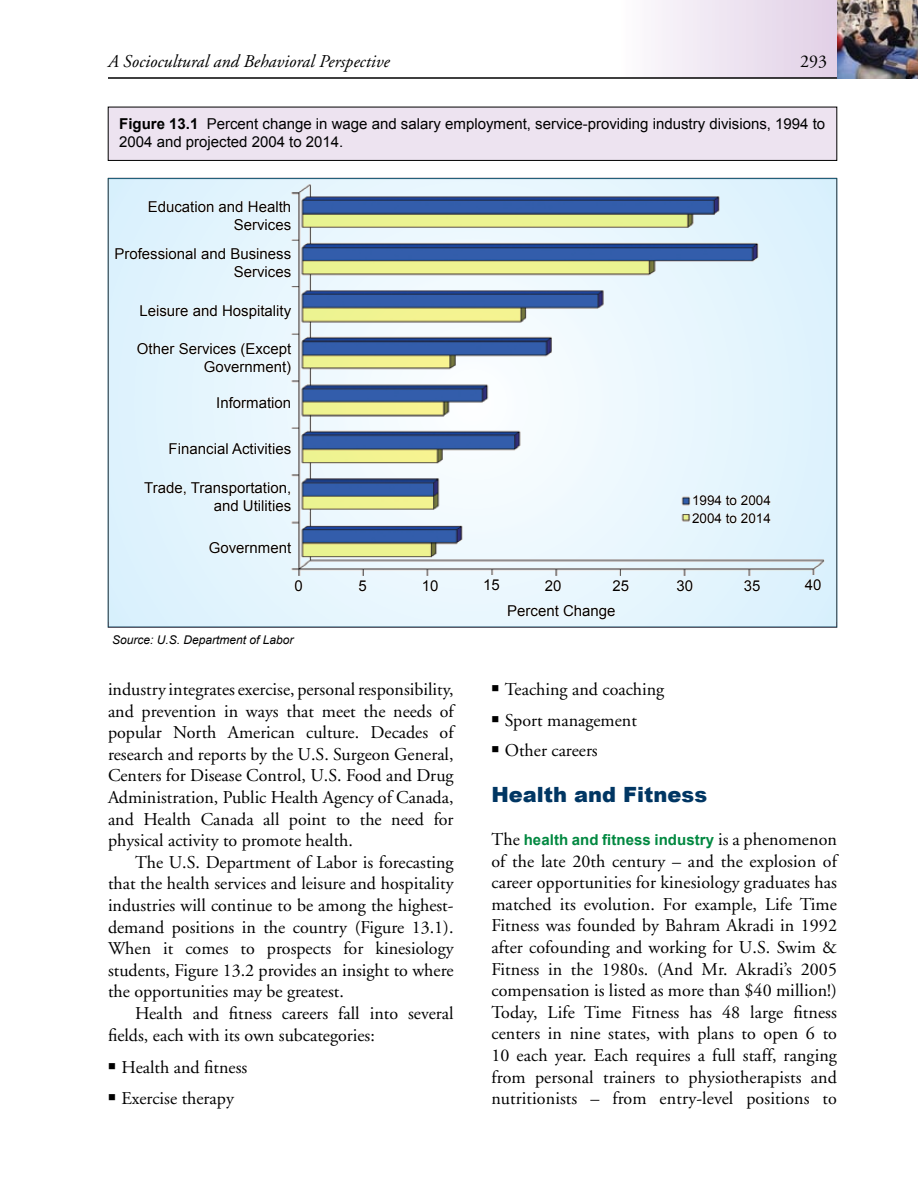
<style>
.page{position:relative;width:918px;height:1188px;background:#fff}
.page>*{position:absolute;margin:0;border:0;box-sizing:border-box;transform-origin:0 0}
.t1{font:900 21px "Arial";color:#003663}
.t2{font:18px/21.6px "Adobe Garamond";color:#000;text-align:justify}
.t3{font:italic 18px "Adobe Garamond";color:#000}
.t4{font:15px/18px "Arial";color:#000;text-align:right}
.t5{font:700 15px "Arial";letter-spacing:.005em;color:#008840}
.t6{font:13.5px/17.9px "Arial";color:#000}
.t7{font:italic 12px "Arial";color:#000}
.s1{font-weight:700}
.s2{font-family:"Adobe Garamond";font-weight:400;font-size:18px;color:#000}
</style>
<div class="page">
<hr style="left:108px;top:77px;width:729px;height:2px;background:#000">
<div style="left:584px;top:0;width:253px;height:77px;background:linear-gradient(to right,#fff,#e1cfe6)"></div>
<img style="left:837px;top:0;width:81px;height:79px">
<div style="left:108px;top:107px;width:729px;height:53px;background:#ede3f0"></div>
<div style="left:108px;top:107px;width:729px;height:54px;border:1px solid #000"></div>
<svg style="left:110px;top:180px;width:725px;height:445px;background:#cfe0e7"></svg>
<p class="t3" style="left:108px;top:52px;width:283px">A Sociocultural and Behavioral Perspective</p>
<p class="t2" style="left:800px;top:51px;width:28px">293</p>
<p class="t4" style="left:119px;top:115px;width:708px;text-align:left"><span class="s1">Figure 13.1</span> Percent change in wage and salary employment, service-providing industry divisions, 1994 to<br>2004 and projected 2004 to 2014.</p>
<p class="t4" style="left:148px;top:198px;width:145px">Education and Health<br>Services</p>
<p class="t4" style="left:114px;top:245px;width:178px">Professional and Business<br>Services</p>
<p class="t4" style="left:139px;top:302px;width:153px">Leisure and Hospitality</p>
<p class="t4" style="left:137px;top:340px;width:156px">Other Services (Except<br>Government)</p>
<p class="t4" style="left:216px;top:394px;width:77px">Information</p>
<p class="t4" style="left:169px;top:440px;width:124px">Financial Activities</p>
<p class="t4" style="left:144px;top:479px;width:149px">Trade, Transportation, and Utilities</p>
<p class="t4" style="left:209px;top:539px;width:84px">Government</p>
<p class="t4" style="left:295px;top:577px;width:10px">0</p>
<p class="t7" style="left:112px;top:632px;width:183px">Source: U.S. Department of Labor</p>
<p class="t6" style="left:692px;top:492px;width:80px">1994 to 2004<br>2004 to 2014</p>
<p class="t4" style="left:359px;top:577px;width:10px">5</p>
<p class="t4" style="left:422px;top:577px;width:18px">10</p>
<p class="t4" style="left:483px;top:576px;width:18px">15</p>
<p class="t4" style="left:545px;top:577px;width:18px">20</p>
<p class="t4" style="left:612px;top:577px;width:18px">25</p>
<p class="t4" style="left:677px;top:577px;width:18px">30</p>
<p class="t4" style="left:744px;top:577px;width:18px">35</p>
<p class="t4" style="left:805px;top:576px;width:18px">40</p>
<p class="t4" style="left:507px;top:602px;width:110px">Percent Change</p>
<p class="t2" style="left:108px;top:679px;width:347px">industry integrates exercise, personal responsibility, and prevention in ways that meet the needs of popular North American culture. Decades of research and reports by the U.S. Surgeon General, Centers for Disease Control, U.S. Food and Drug Administration, Public Health Agency of Canada, and Health Canada all point to the need for physical activity to promote health.</p>
<p class="t2" style="left:108px;top:852px;width:347px;text-indent:27px">The U.S. Department of Labor is forecasting that the health services and leisure and hospitality industries will continue to be among the highest&shy;demand positions in the country (Figure 13.1).<br>When it comes to prospects for kinesiology students, Figure 13.2 provides an insight to where the opportunities may be greatest.</p>
<p class="t2" style="left:108px;top:1003px;width:347px;text-indent:27px">Health and fitness careers fall into several fields, each with its own subcategories:</p>
<p class="t2" style="left:108px;top:1057px;width:141px">■ Health and fitness</p>
<p class="t2" style="left:108px;top:1088px;width:127px">■ Exercise therapy</p>
<p class="t2" style="left:491px;top:679px;width:174px">■ Teaching and coaching</p>
<p class="t2" style="left:491px;top:710px;width:147px">■ Sport management</p>
<p class="t2" style="left:491px;top:740px;width:108px">■ Other careers</p>
<p class="t1" style="left:491px;top:780px;width:217px">Health and Fitness</p>
<p class="t5" style="left:491px;top:830px;width:347px"><span class="s2">The</span> health and fitness industry <span class="s2">is a phenomenon</span></p>
<p class="t2" style="left:491px;top:851px;width:347px">of the late 20th century – and the explosion of career opportunities for kinesiology graduates has matched its evolution. For example, Life Time Fitness was founded by Bahram Akradi in 1992 after cofounding and working for U.S. Swim &amp; Fitness in the 1980s. (And Mr. Akradi’s 2005 compensation is listed as more than $40 million!)<br>Today, Life Time Fitness has 48 large fitness centers in nine states, with plans to open 6 to 10 each year. Each requires a full staff, ranging from personal trainers to physiotherapists and nutritionists – from entry-level positions to</p>
</div>
